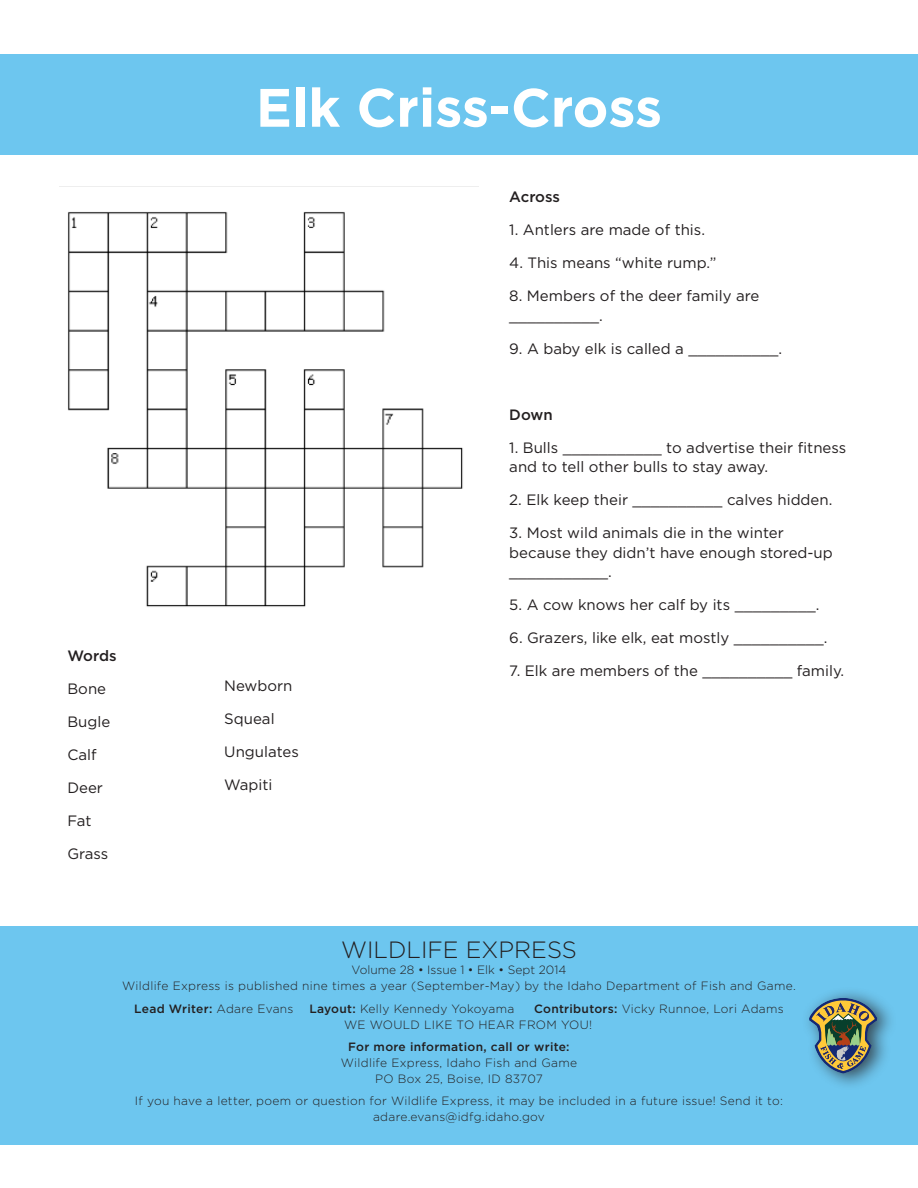
<style>
.page{position:relative;width:918px;height:1188px;background:#fff}
.page>*{position:absolute;margin:0;border:0;box-sizing:border-box;transform-origin:0 0}
.Head{font:700 54px "Gotham";color:#fff}
.WE_Info_and_Credits{font:300 23.55px "Gotham";color:#231f20}
.WE_Body_Text{font:15px/19.5px "Gotham";color:#231f20}
.WE_Body_Text-2{font:500 15px "Gotham";letter-spacing:-.005em;color:#231f20}
.WE_Info_and_Credits-2{font:300 12px/15.8px "Gotham";letter-spacing:.025em;color:#231f20;text-align:center}
.WE_Info_and_Credits-3{font:300 12px "Gotham";color:#231f20}
.WE_Info_and_Credits-4{font:500 12px "Gotham";letter-spacing:.025em;color:#231f20}
.s1{font-weight:300}
.s2{font-weight:500}
</style>
<div class="page">
<div style="left:0;top:54px;width:918px;height:101px;background:#6dc6ef"></div>
<div style="left:0;top:927px;width:918px;height:218px;background:#6dc6ef"></div>
<div style="left:801px;top:986px;width:96px;height:105px;background:#231f20;opacity:.73"></div>
<svg style="left:809px;top:998px;width:68px;height:76px;background:#768574"></svg>
<img style="left:59px;top:186px;width:420px;height:421px">
<p class="Head" style="left:256px;top:76px;width:408px">Elk Criss-Cross</p>
<p class="WE_Body_Text-2" style="left:68px;top:647px;width:51px">Words</p>
<p class="WE_Body_Text" style="left:68px;top:678px;width:40px">Bone</p>
<p class="WE_Body_Text" style="left:68px;top:711px;width:44px">Bugle</p>
<p class="WE_Body_Text" style="left:68px;top:744px;width:31px">Calf</p>
<p class="WE_Body_Text" style="left:68px;top:777px;width:37px">Deer</p>
<p class="WE_Body_Text" style="left:68px;top:810px;width:26px">Fat</p>
<p class="WE_Body_Text" style="left:68px;top:843px;width:42px">Grass</p>
<p class="WE_Body_Text" style="left:224px;top:676px;width:70px">Newborn</p>
<p class="WE_Body_Text" style="left:224px;top:709px;width:52px">Squeal</p>
<p class="WE_Body_Text" style="left:224px;top:742px;width:76px">Ungulates</p>
<p class="WE_Body_Text" style="left:224px;top:775px;width:50px">Wapiti</p>
<p class="WE_Body_Text-2" style="left:509px;top:188px;width:52px">Across</p>
<p class="WE_Body_Text" style="left:509px;top:220px;width:197px">1. Antlers are made of this.</p>
<p class="WE_Body_Text" style="left:509px;top:253px;width:209px">4. This means “white rump.”</p>
<p class="WE_Body_Text" style="left:509px;top:286px;width:252px">8. Members of the deer family are __________.</p>
<p class="WE_Body_Text" style="left:509px;top:338px;width:274px">9. A baby elk is called a __________.</p>
<p class="WE_Body_Text-2" style="left:509px;top:406px;width:45px">Down</p>
<p class="WE_Body_Text" style="left:509px;top:437px;width:338px">1. Bulls ___________ to advertise their fitness and to tell other bulls to stay away.</p>
<p class="WE_Body_Text" style="left:509px;top:490px;width:325px">2. Elk keep their __________ calves hidden.</p>
<p class="WE_Body_Text" style="left:509px;top:523px;width:325px">3. Most wild animals die in the winter because they didn’t have enough stored-up ___________.</p>
<p class="WE_Body_Text" style="left:509px;top:595px;width:312px">5. A cow knows her calf by its _________.</p>
<p class="WE_Body_Text" style="left:509px;top:628px;width:320px">6. Grazers, like elk, eat mostly __________.</p>
<p class="WE_Body_Text" style="left:509px;top:661px;width:337px">7. Elk are members of the __________ family.</p>
<p class="WE_Info_and_Credits" style="left:341px;top:937px;width:237px">WILDLIFE EXPRESS</p>
<p class="WE_Info_and_Credits-3" style="left:352px;top:963px;width:216px">Volume 28 • Issue 1 • Elk • Sept 2014</p>
<p class="WE_Info_and_Credits-2" style="left:122px;top:977px;width:675px">Wildlife Express is published nine times a year (September-May) by the Idaho Department of Fish and Game.</p>
<p class="WE_Info_and_Credits-4" style="left:134px;top:1002px;width:161px">Lead Writer: <span class="s1">Adare Evans</span></p>
<p class="WE_Info_and_Credits-2" style="left:309px;top:1001px;width:206px"><span class="s2">Layout:</span> Kelly Kennedy Yokoyama</p>
<p class="WE_Info_and_Credits-2" style="left:534px;top:1001px;width:251px"><span class="s2">Contributors:</span> Vicky Runnoe, Lori Adams</p>
<p class="WE_Info_and_Credits-2" style="left:344px;top:1017px;width:250px">WE WOULD LIKE TO HEAR FROM YOU!</p>
<p class="WE_Info_and_Credits-2" style="left:341px;top:1039px;width:238px"><span class="s2">For more information, call or write:<br></span>Wildlife Express, Idaho Fish and Game<br>PO Box 25, Boise, ID 83707</p>
<p class="WE_Info_and_Credits-2" style="left:135px;top:1093px;width:650px">If you have a letter, poem or question for Wildlife Express, it may be included in a future issue! Send it to: adare.evans@idfg.idaho.gov</p>
</div>
